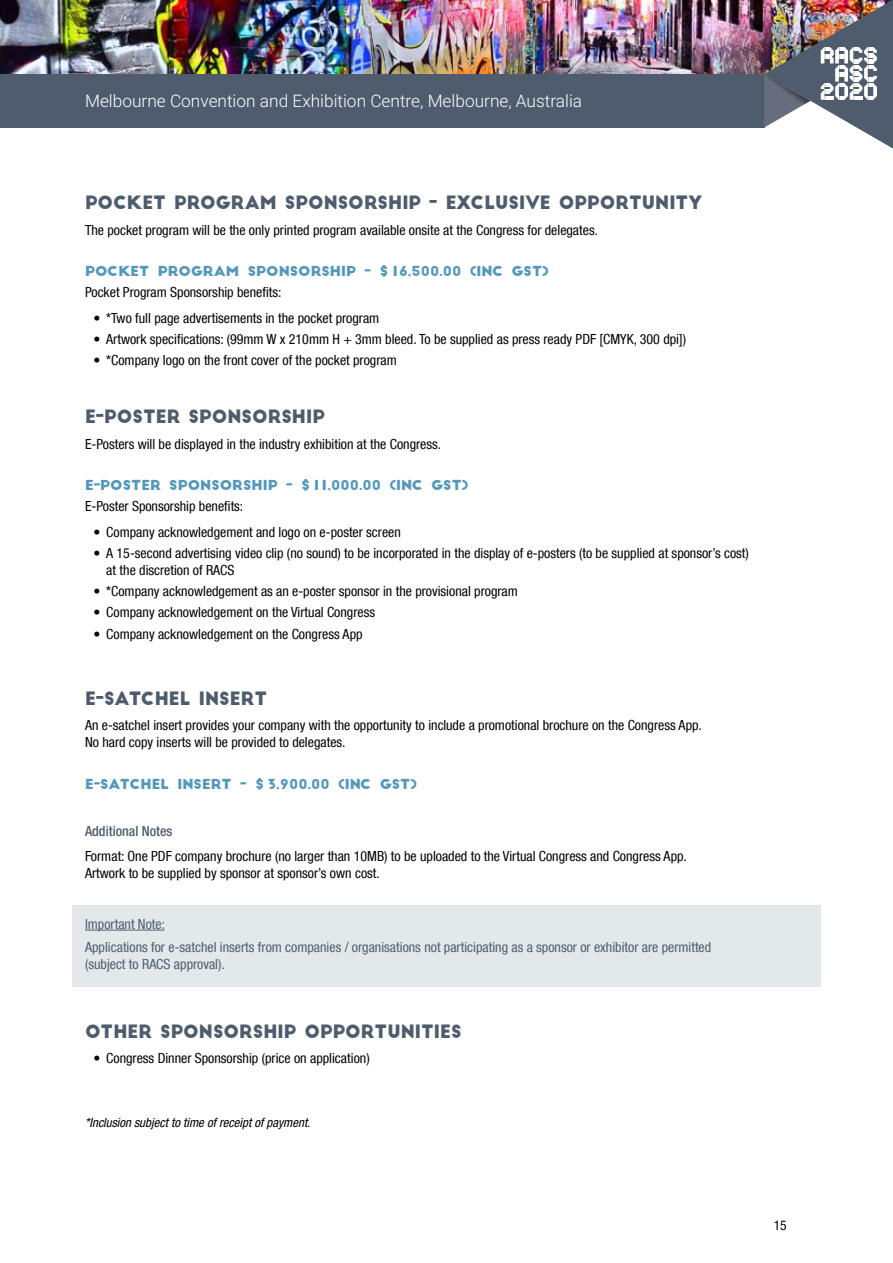
<style>
.page{position:relative;width:893px;height:1263px;background:#fff}
.page>*{position:absolute;margin:0;border:0;box-sizing:border-box;transform-origin:0 0}
.t1{font:18px "Big John";color:#4e5c6d}
.t2{font:300 17.25px "Roboto";color:#fff}
.t3{font:condensed 13.95px/17px "Helvetica Neue LT Com";color:#000}
.t4{font:condensed 13.95px/23.2px "Helvetica Neue LT Com";color:#4e5c6d}
.t5{font:500 condensed 13.95px "Helvetica Neue LT Com";color:#4e5c6d}
.t6{font:13.5px "Big John";color:#5398bc;scale:1.06 1}
.t7{font:condensed 13.5px "Helvetica Neue LT Com";color:#000}
.t8{font:italic condensed 12.75px "Helvetica Neue LT Com";color:#000}
</style>
<div class="page">
<img style="left:0;top:0;width:764px;height:74px">
<div style="left:0;top:74px;width:764px;height:54px;background:#4e5c6d"></div>
<div style="left:72px;top:905px;width:749px;height:81px;background:#e3e9ea"></div>
<hr style="left:85px;top:930px;width:80px;height:1px;background:#4e5c6d">
<img style="left:764px;top:0;width:129px;height:149px">
<p class="t2" style="left:85px;top:89px;width:499px">Melbourne Convention and Exhibition Centre, Melbourne, Australia</p>
<p class="t1" style="left:85px;top:194px;width:619px">POCKET PROGRAM SPONSORSHIP - EXCLUSIVE OPPORTUNITY</p>
<p class="t3" style="left:85px;top:221px;width:515px">The pocket program will be the only printed program available onsite at the Congress for delegates.</p>
<p class="t6" style="left:85px;top:265px;width:123px">POCKET PROGRAM</p>
<p class="t6" style="left:248px;top:265px;width:286px">SPONSORSHIP - $16,500.00 (INC GST)</p>
<p class="t3" style="left:85px;top:284px;width:198px">Pocket Program Sponsorship benefits:</p>
<p class="t3" style="left:94px;top:309px;width:287px">• *Two full page advertisements in the pocket program</p>
<p class="t3" style="left:94px;top:331px;width:594px">• Artwork specifications: (99mm W x 210mm H + 3mm bleed. To be supplied as press ready PDF [CMYK, 300 dpi])</p>
<p class="t3" style="left:94px;top:352px;width:305px">• *Company logo on the front cover of the pocket program</p>
<p class="t1" style="left:85px;top:408px;width:241px">E-POSTER SPONSORSHIP</p>
<p class="t3" style="left:85px;top:435px;width:358px">E-Posters will be displayed in the industry exhibition at the Congress.</p>
<p class="t6" style="left:85px;top:479px;width:363px">E-POSTER SPONSORSHIP - $11,000.00 (INC GST)</p>
<p class="t3" style="left:85px;top:498px;width:160px">E-Poster Sponsorship benefits:</p>
<p class="t3" style="left:94px;top:523px;width:309px">• Company acknowledgement and logo on e-poster screen</p>
<p class="t3" style="left:106px;top:544px;width:644px;text-indent:-13px">• A 15-second advertising video clip (no sound) to be incorporated in the display of e-posters (to be supplied at sponsor’s cost) at the discretion of RACS</p>
<p class="t3" style="left:94px;top:583px;width:426px">• *Company acknowledgement as an e-poster sponsor in the provisional program</p>
<p class="t3" style="left:94px;top:604px;width:283px">• Company acknowledgement on the Virtual Congress</p>
<p class="t3" style="left:94px;top:625px;width:271px">• Company acknowledgement on the Congress App</p>
<p class="t1" style="left:85px;top:690px;width:184px">E-SATCHEL INSERT</p>
<p class="t3" style="left:85px;top:717px;width:618px">An e-satchel insert provides your company with the opportunity to include a promotional brochure on the Congress App.<br>No hard copy inserts will be provided to delegates.</p>
<p class="t6" style="left:85px;top:778px;width:33px">E-SATC</p>
<p class="t6" style="left:140px;top:778px;width:77px">HEL INSERT</p>
<p class="t6" style="left:240px;top:778px;width:168px">- $3,900.00 (INC GST)</p>
<p class="t5" style="left:85px;top:822px;width:89px">Additional Notes</p>
<p class="t3" style="left:85px;top:847px;width:603px">Format: One PDF company brochure (no larger than 10MB) to be uploaded to the Virtual Congress and Congress App.<br>Artwork to be supplied by sponsor at sponsor’s own cost.</p>
<p class="t4" style="left:85px;top:912px;width:628px">Important Note:<br>Applications for e-satchel inserts from companies / organisations not participating as a sponsor or exhibitor are permitted</p>
<p class="t4" style="left:85px;top:952px;width:141px">(subject to RACS approval).</p>
<p class="t1" style="left:85px;top:1023px;width:378px">OTHER SPONSORSHIP OPPORTUNITIES</p>
<p class="t3" style="left:94px;top:1049px;width:278px">• Congress Dinner Sponsorship (price on application)</p>
<p class="t8" style="left:85px;top:1115px;width:227px">*Inclusion subject to time of receipt of payment.</p>
<p class="t7" style="left:774px;top:1217px;width:14px">15</p>
</div>
